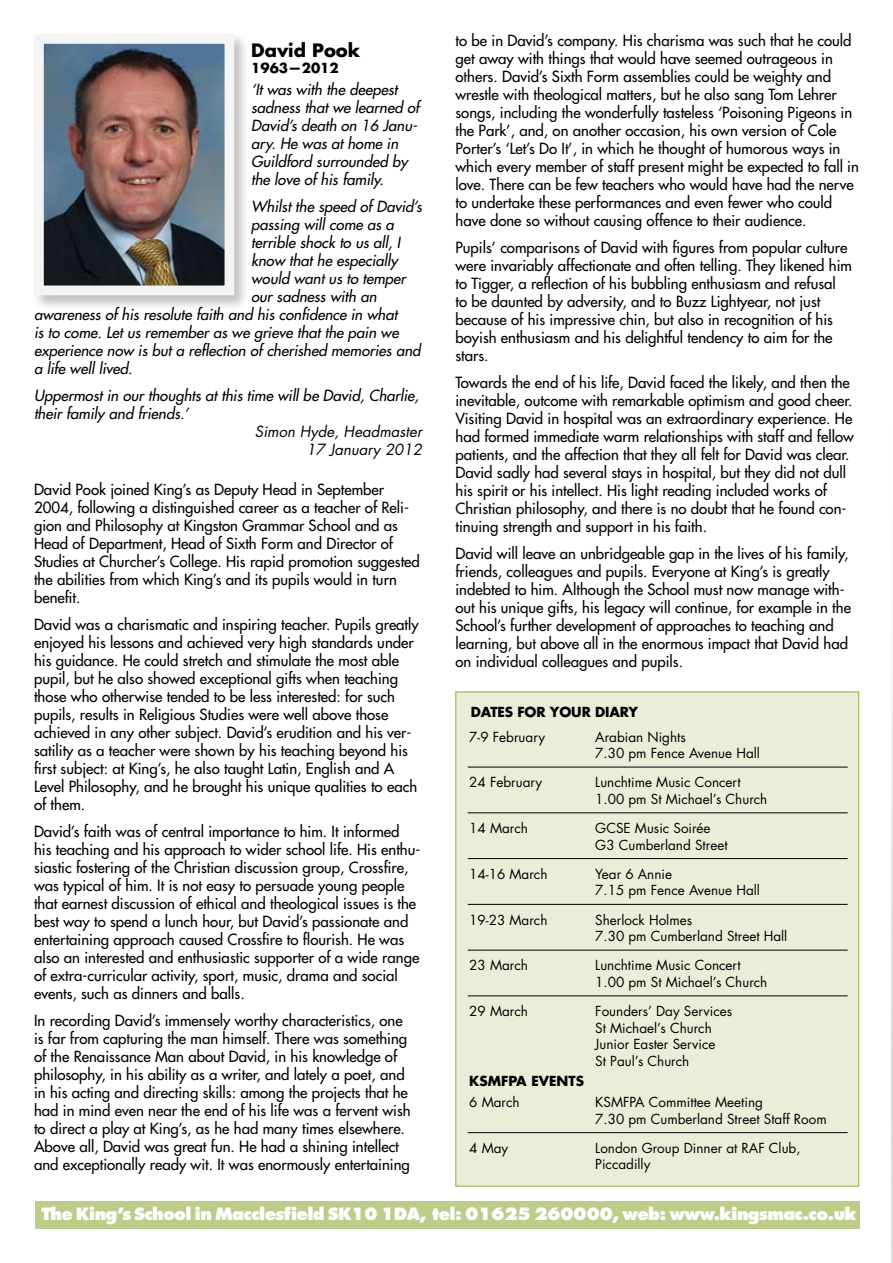
<style>
.page{position:relative;width:893px;height:1263px;background:#fff}
.page>*{position:absolute;margin:0;border:0;box-sizing:border-box;transform-origin:0 0}
.t1{font:700 18px "Futura";color:#000}
.t2{font:800 16.5px "Futura";letter-spacing:-.04em;color:#fff}
.t3{font:15px/18px "Futura";color:#000}
.t4{font:italic 15px/18px "Futura";color:#000}
.t5{font:italic 15px/18px "Futura";color:#000;text-align:right}
.t6{font:13.5px/16.5px "Futura";color:#000}
.t7{font:700 13.5px "Futura";color:#000}
</style>
<div class="page">
<div style="left:456px;top:692px;width:403px;height:494px;background:#e9eed9"></div>
<div style="left:35px;top:1201px;width:825px;height:27px;background:#becc89"></div>
<hr style="left:468px;top:767px;width:380px;height:1px;background:#000">
<hr style="left:468px;top:812px;width:380px;height:1px;background:#000">
<hr style="left:468px;top:858px;width:380px;height:1px;background:#000">
<hr style="left:468px;top:904px;width:380px;height:1px;background:#000">
<hr style="left:468px;top:950px;width:380px;height:1px;background:#000">
<hr style="left:468px;top:995px;width:380px;height:1px;background:#000">
<hr style="left:468px;top:1132px;width:380px;height:1px;background:#000">
<div style="left:31px;top:32px;width:218px;height:279px;background:#000;opacity:.25"></div>
<img style="left:45px;top:45px;width:178px;height:239px">
<div style="left:34px;top:34px;width:200px;height:261px;border:10px solid #f4f4f5"></div>
<p class="t1" style="left:251px;top:38px;width:111px">David Pook</p>
<p class="t7" style="left:251px;top:59px;width:89px">1963—2012</p>
<p class="t4" style="left:251px;top:81px;width:170px">‘It was with the deepest sadness that we learned of<br>David’s death on 16 Janu&shy;ary. He was at home in<br>Guildford surrounded by the love of his family.</p>
<p class="t4" style="left:251px;top:198px;width:172px">Whilst the speed of David’s</p>
<p class="t4" style="left:251px;top:216px;width:144px">passing will come as a</p>
<p class="t4" style="left:251px;top:234px;width:151px">terrible shock to us all, I</p>
<p class="t4" style="left:251px;top:252px;width:148px">know that he especially</p>
<p class="t4" style="left:251px;top:270px;width:156px">would want us to temper</p>
<p class="t4" style="left:251px;top:288px;width:127px">our sadness with an</p>
<p class="t4" style="left:34px;top:306px;width:365px">awareness of his resolute faith and his confidence in what</p>
<p class="t4" style="left:34px;top:324px;width:366px">is to come. Let us remember as we grieve that the pain we</p>
<p class="t4" style="left:34px;top:342px;width:388px">experience now is but a reflection of cherished memories and</p>
<p class="t4" style="left:34px;top:360px;width:100px">a life well lived.</p>
<p class="t4" style="left:34px;top:387px;width:386px">Uppermost in our thoughts at this time will be David, Charlie, their family and friends.’</p>
<p class="t5" style="left:255px;top:423px;width:169px">Simon Hyde, Headmaster<br>17 January 2012</p>
<p class="t3" style="left:34px;top:480px;width:387px">David Pook joined King’s as Deputy Head in September 2004, following a distinguished career as a teacher of Reli&shy;gion and Philosophy at Kingston Grammar School and as Head of Department, Head of Sixth Form and Director of Studies at Churcher’s College. His rapid promotion suggested the abilities from which King’s and its pupils would in turn benefit.</p>
<p class="t3" style="left:34px;top:615px;width:386px">David was a charismatic and inspiring teacher. Pupils greatly enjoyed his lessons and achieved very high standards under his guidance. He could stretch and stimulate the most able pupil, but he also showed exceptional gifts when teaching those who otherwise tended to be less interested: for such pupils, results in Religious Studies were well above those achieved in any other subject. David’s erudition and his ver&shy;satility as a teacher were shown by his teaching beyond his first subject: at King’s, he also taught Latin, English and A Level Philosophy, and he brought his unique qualities to each of them.</p>
<p class="t3" style="left:34px;top:822px;width:388px">David’s faith was of central importance to him. It informed his teaching and his approach to wider school life. His enthu&shy;siastic fostering of the Christian discussion group, Crossfire, was typical of him. It is not easy to persuade young people that earnest discussion of ethical and theological issues is the best way to spend a lunch hour, but David’s passionate and entertaining approach caused Crossfire to flourish. He was also an interested and enthusiastic supporter of a wide range of extra-curricular activity, sport, music, drama and social events, such as dinners and balls.</p>
<p class="t3" style="left:34px;top:1011px;width:378px">In recording David’s immensely worthy characteristics, one is far from capturing the man himself. There was something of the Renaissance Man about David, in his knowledge of philosophy, in his ability as a writer, and lately a poet, and in his acting and directing skills: among the projects that he had in mind even near the end of his life was a fervent wish to direct a play at King’s, as he had many times elsewhere.<br>Above all, David was great fun. He had a shining intellect and exceptionally ready wit. It was enormously entertaining</p>
<p class="t3" style="left:455px;top:31px;width:405px">to be in David’s company. His charisma was such that he could get away with things that would have seemed outrageous in others. David’s Sixth Form assemblies could be weighty and wrestle with theological matters, but he also sang Tom Lehrer songs, including the wonderfully tasteless ‘Poisoning Pigeons in the Park’, and, on another occasion, his own version of Cole Porter’s ‘Let’s Do It’, in which he thought of humorous ways in which every member of staff present might be expected to fall in love. There can be few teachers who would have had the nerve to undertake these performances and even fewer who could have done so without causing offence to their audience.</p>
<p class="t3" style="left:455px;top:238px;width:398px">Pupils’ comparisons of David with figures from popular culture were invariably affectionate and often telling. They likened him to Tigger, a reflection of his bubbling enthusiasm and refusal<br>to be daunted by adversity, and to Buzz Lightyear, not just because of his impressive chin, but also in recognition of his boyish enthusiasm and his delightful tendency to aim for the stars.</p>
<p class="t3" style="left:455px;top:373px;width:400px">Towards the end of his life, David faced the likely, and then the inevitable, outcome with remarkable optimism and good cheer.<br>Visiting David in hospital was an extraordinary experience. He had formed immediate warm relationships with staff and fellow patients, and the affection that they all felt for David was clear.<br>David sadly had several stays in hospital, but they did not dull his spirit or his intellect. His light reading included works of Christian philosophy, and there is no doubt that he found con&shy;tinuing strength and support in his faith.</p>
<p class="t3" style="left:455px;top:544px;width:397px">David will leave an unbridgeable gap in the lives of his family, friends, colleagues and pupils. Everyone at King’s is greatly indebted to him. Although the School must now manage with&shy;out his unique gifts, his legacy will continue, for example in the School’s further development of approaches to teaching and learning, but above all in the enormous impact that David had on individual colleagues and pupils.</p>
<p class="t7" style="left:471px;top:703px;width:169px">DATES FOR YOUR DIARY</p>
<p class="t6" style="left:469px;top:729px;width:77px">7-9 February</p>
<p class="t6" style="left:595px;top:729px;width:166px">Arabian Nights<br>7.30 pm Fence Avenue Hall</p>
<p class="t6" style="left:469px;top:774px;width:75px">24 February</p>
<p class="t6" style="left:595px;top:774px;width:174px">Lunchtime Music Concert<br>1.00 pm St Michael’s Church</p>
<p class="t6" style="left:469px;top:820px;width:60px">14 March</p>
<p class="t6" style="left:595px;top:820px;width:134px">GCSE Music Soirée<br>G3 Cumberland Street</p>
<p class="t6" style="left:469px;top:866px;width:80px">14-16 March</p>
<p class="t6" style="left:595px;top:866px;width:166px">Year 6 Annie<br>7.15 pm Fence Avenue Hall</p>
<p class="t6" style="left:469px;top:912px;width:80px">19-23 March</p>
<p class="t6" style="left:595px;top:912px;width:194px">Sherlock Holmes<br>7.30 pm Cumberland Street Hall</p>
<p class="t6" style="left:469px;top:957px;width:60px">23 March</p>
<p class="t6" style="left:595px;top:957px;width:174px">Lunchtime Music Concert<br>1.00 pm St Michael’s Church</p>
<p class="t6" style="left:469px;top:1003px;width:60px">29 March</p>
<p class="t6" style="left:595px;top:1003px;width:138px">Founders’ Day Services<br>St Michael’s Church<br>Junior Easter Service<br>St Paul’s Church</p>
<p class="t7" style="left:469px;top:1072px;width:116px">KSMFPA EVENTS</p>
<p class="t6" style="left:469px;top:1094px;width:52px">6 March</p>
<p class="t6" style="left:595px;top:1094px;width:233px">KSMFPA Committee Meeting<br>7.30 pm Cumberland Street Staff Room</p>
<p class="t6" style="left:469px;top:1140px;width:41px">4 May</p>
<p class="t6" style="left:595px;top:1140px;width:207px">London Group Dinner at RAF Club,<br>Piccadilly</p>
<p class="t2" style="left:41px;top:1204px;width:817px">The King’s School in Macclesfield SK10 1DA, tel: 01625 260000, web: www.kingsmac.co.uk</p>
</div>
